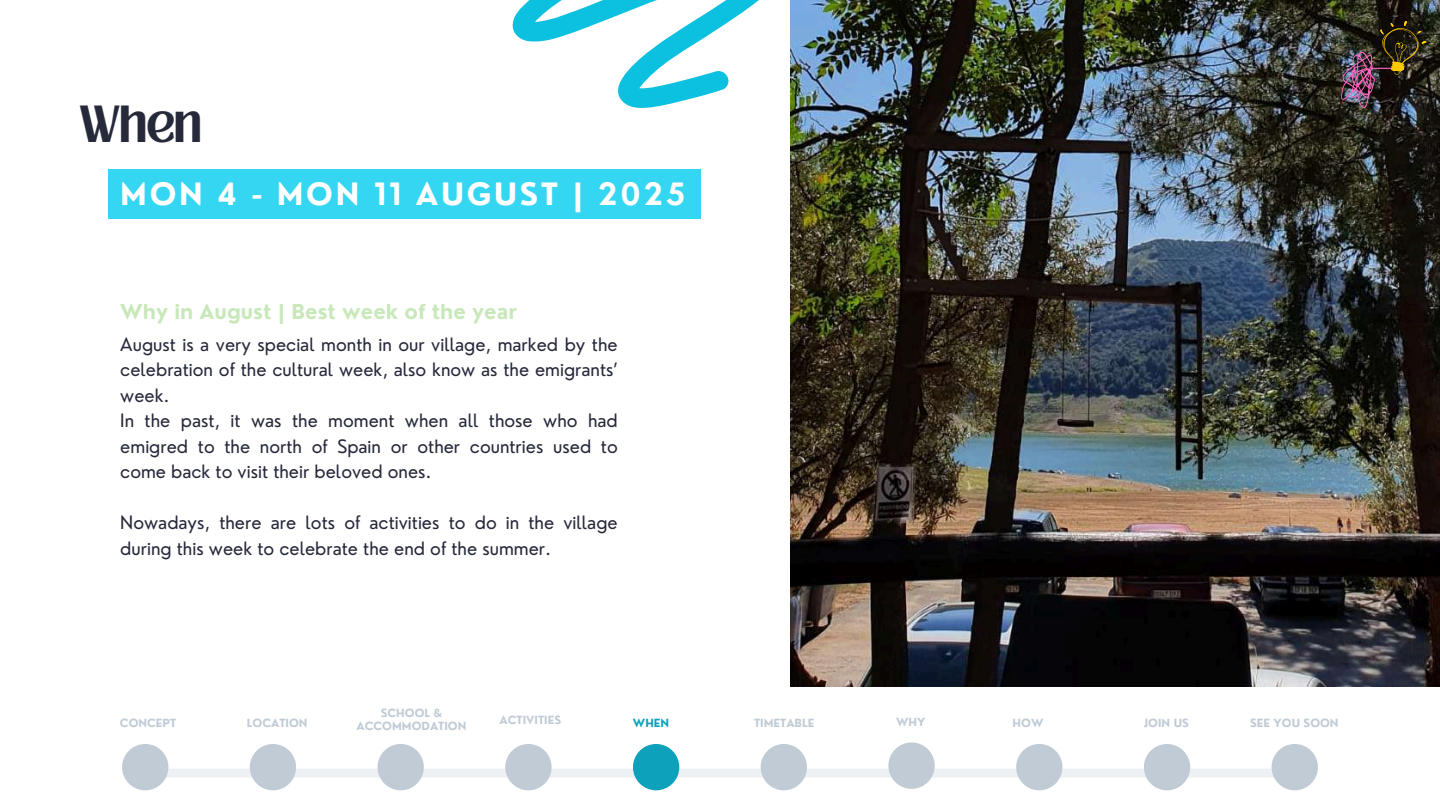
<style>
.page{position:relative;width:1440px;height:810px;background:#fff}
.page>*{position:absolute;margin:0;border:0;box-sizing:border-box;transform-origin:0 0}
.t1{font:700 40px "Loubag";color:#26293a}
.t2{font:700 30px "Nourd";letter-spacing:.09em;color:#fff}
.t3{font:700 20px "Nourd";color:#c8e8ba}
.t4{font:18px/25.5px "Nourd";color:#26293a}
.t5{font:700 11px "Nourd";color:#c0cbd5}
.t6{font:700 11px "Nourd";color:#0da1bb}
</style>
<div class="page">
<img style="left:791px;top:0;width:649px;height:687px">
<svg style="left:512px;top:0;width:279px;height:108px"></svg>
<img style="left:1341px;top:20px;width:86px;height:88px">
<div style="left:108px;top:169px;width:592px;height:50px;background:#34d6f1"></div>
<div style="left:144px;top:769px;width:1152px;height:9px;background:#eef1f3"></div>
<div style="left:122px;top:744px;width:46px;height:46px;background:#c0cbd5;border-radius:50%"></div>
<div style="left:378px;top:744px;width:46px;height:46px;background:#c0cbd5;border-radius:50%"></div>
<div style="left:1144px;top:744px;width:46px;height:46px;background:#c0cbd5;border-radius:50%"></div>
<div style="left:633px;top:744px;width:46px;height:46px;background:#0da1bb;border-radius:50%"></div>
<div style="left:505px;top:744px;width:47px;height:46px;background:#c0cbd5;border-radius:50%"></div>
<div style="left:761px;top:744px;width:46px;height:46px;background:#c0cbd5;border-radius:50%"></div>
<div style="left:1016px;top:744px;width:46px;height:46px;background:#c0cbd5;border-radius:50%"></div>
<div style="left:250px;top:744px;width:46px;height:46px;background:#c0cbd5;border-radius:50%"></div>
<div style="left:1272px;top:744px;width:46px;height:46px;background:#c0cbd5;border-radius:50%"></div>
<div style="left:888px;top:742px;width:47px;height:47px;background:#c0cbd5;border-radius:50%"></div>
<h1 class="t1" style="left:81px;top:92px;width:122px">When</h1>
<h2 class="t2" style="left:120px;top:175px;width:567px">MON 4 - MON 11 AUGUST | 2025</h2>
<p class="t3" style="left:120px;top:299px;width:398px">Why in August | Best week of the year</p>
<p class="t4" style="left:120px;top:331px;width:499px">August is a very special month in our village, marked by the celebration of the cultural week, also know as the emigrants’ week.<br>In the past, it was the moment when all those who had emigred to the north of Spain or other countries used to come back to visit their beloved ones.</p>
<p class="t4" style="left:120px;top:510px;width:499px">Nowadays, there are lots of activities to do in the village during this week to celebrate the end of the summer.</p>
<p class="t5" style="left:381px;top:706px;width:63px">SCHOOL &amp;</p>
<p class="t5" style="left:120px;top:716px;width:58px">CONCEPT</p>
<p class="t5" style="left:357px;top:719px;width:111px">ACCOMMODATION</p>
<p class="t5" style="left:247px;top:716px;width:62px">LOCATION</p>
<p class="t5" style="left:500px;top:713px;width:63px">ACTIVITIES</p>
<p class="t6" style="left:633px;top:716px;width:38px">WHEN</p>
<p class="t5" style="left:754px;top:716px;width:62px">TIMETABLE</p>
<p class="t5" style="left:896px;top:715px;width:31px">WHY</p>
<p class="t5" style="left:1013px;top:716px;width:32px">HOW</p>
<p class="t5" style="left:1144px;top:716px;width:47px">JOIN US</p>
<p class="t5" style="left:1250px;top:716px;width:90px">SEE YOU SOON</p>
</div>
